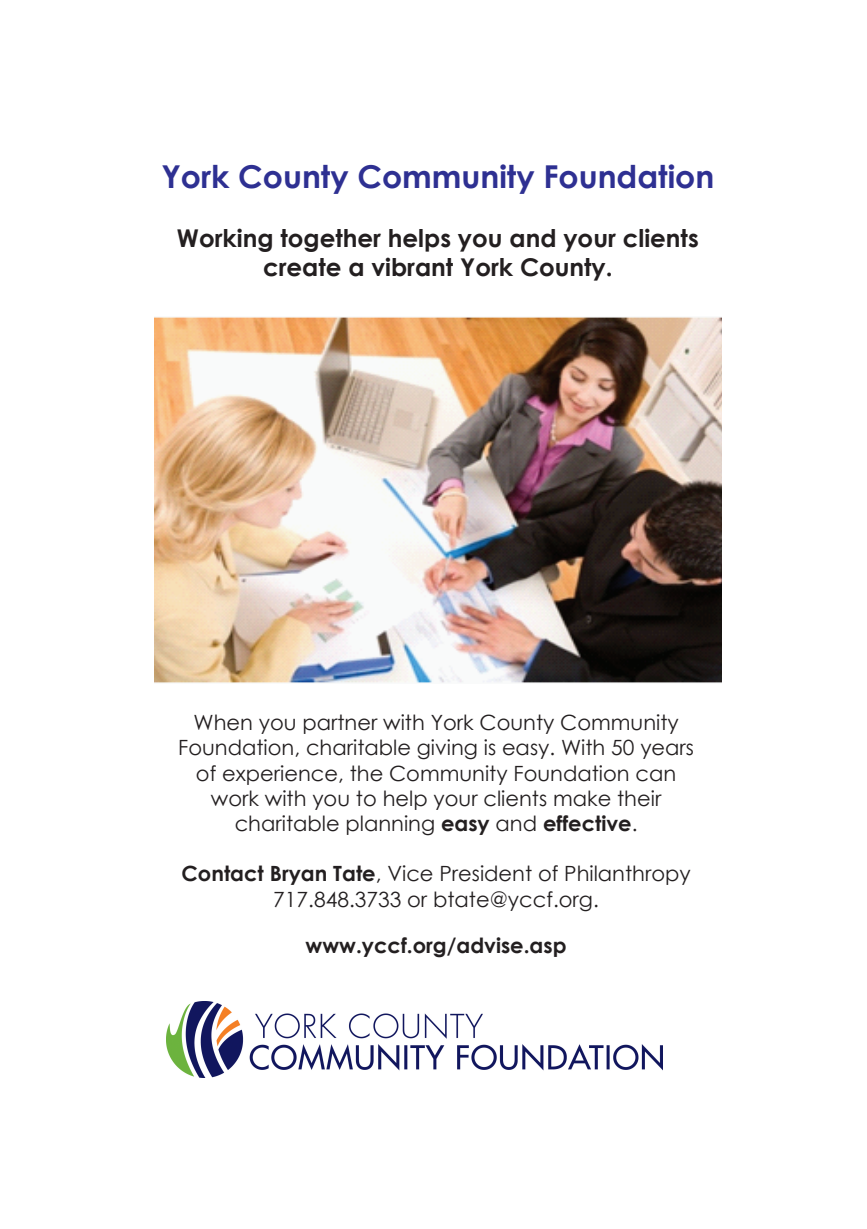
<style>
.page{position:relative;width:867px;height:1229px;background:#fff}
.page>*{position:absolute;margin:0;border:0;box-sizing:border-box;transform-origin:0 0}
.t1{font:700 31.5px "Century Gothic";color:#2e3092}
.t2{font:700 24.5px/29.4px "Century Gothic";color:#231f20;text-align:center}
.t3{font:21px/25.2px "Century Gothic";color:#231f20;text-align:center}
.t4{font:700 21px "Century Gothic";color:#231f20}
.s1{font-weight:700}
</style>
<div class="page">
<img style="left:154px;top:317px;width:567px;height:366px">
<img style="left:166px;top:1001px;width:496px;height:76px">
<p class="t1" style="left:161px;top:153px;width:554px">York County Community Foundation</p>
<p class="t2" style="left:177px;top:222px;width:523px">Working together helps you and your clients create a vibrant York County.</p>
<p class="t3" style="left:178px;top:709px;width:517px">When you partner with York County Community Foundation, charitable giving is easy. With 50 years of experience, the Community Foundation can work with you to help your clients make their charitable planning <span class="s1">easy</span> and <span class="s1">effective</span>.</p>
<p class="t3" style="left:181px;top:861px;width:510px"><span class="s1">Contact Bryan Tate</span>, Vice President of Philanthropy<br>717.848.3733 or btate@yccf.org.</p>
<p class="t4" style="left:305px;top:929px;width:262px">www.yccf.org/advise.asp</p>
</div>
